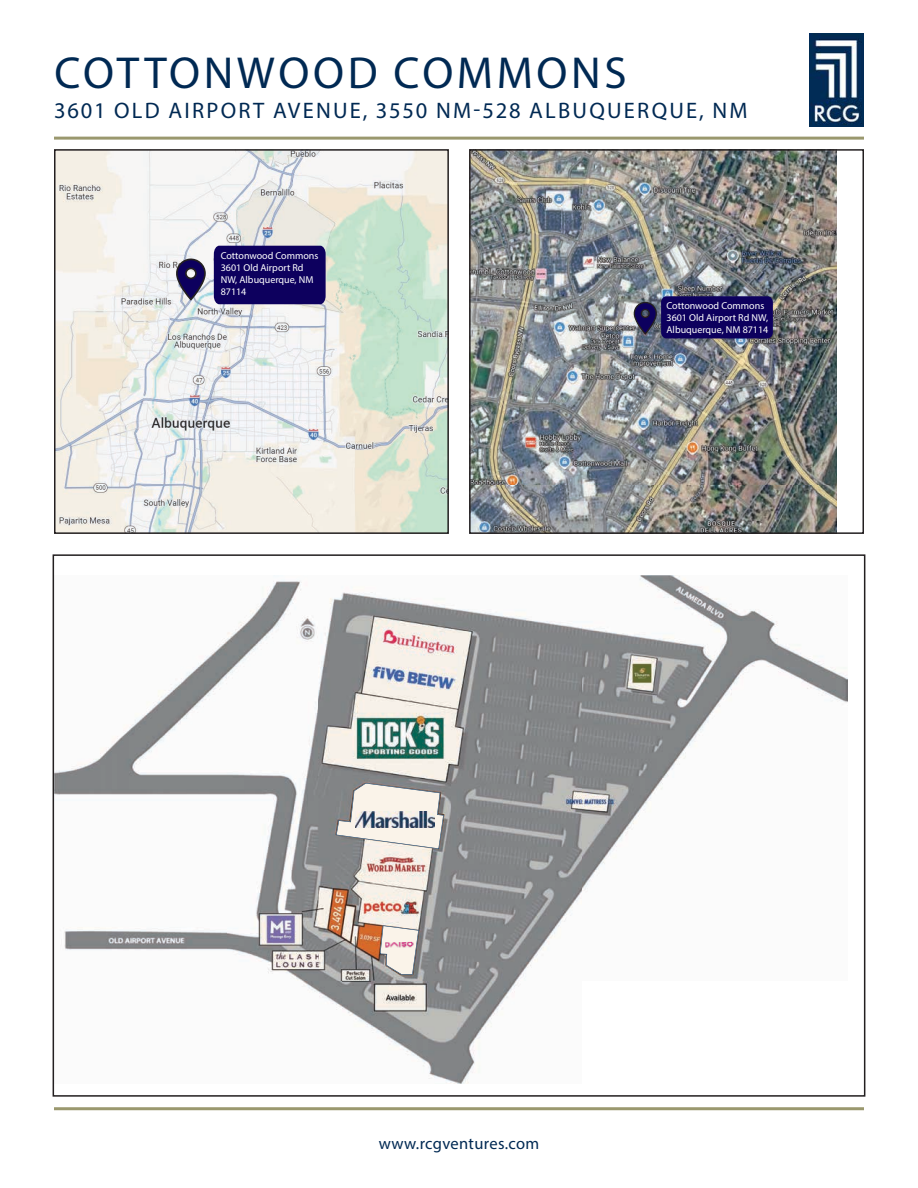
<style>
.page{position:relative;width:918px;height:1188px;background:#fff}
.page>*{position:absolute;margin:0;border:0;box-sizing:border-box;transform-origin:0 0}
.t1{font:45px "Myriad Pro";letter-spacing:.08em;color:#002953}
.t2{font:22.5px "Myriad Pro";letter-spacing:.1em;color:#002953}
.t3{font:16.5px "Myriad Pro";letter-spacing:.02em;color:#002953}
.t4{font:10.05px/12px "Myriad Pro";color:#fff}
</style>
<div class="page">
<img style="left:810px;top:33px;width:54px;height:94px">
<hr style="left:54px;top:137px;width:810px;height:3px;background:#9a986e">
<hr style="left:54px;top:1107px;width:810px;height:3px;background:#9a986e">
<img style="left:56px;top:576px;width:791px;height:507px">
<svg style="left:380px;top:925px;width:39px;height:50px;background:#d6d0ca"></svg>
<img style="left:385px;top:942px;width:29px;height:6px">
<svg style="left:336px;top:783px;width:108px;height:66px;background:#cfccc6"></svg>
<img style="left:355px;top:812px;width:80px;height:15px">
<img style="left:57px;top:152px;width:389px;height:379px">
<div style="left:54px;top:149px;width:395px;height:385px;border:2px solid #231f20"></div>
<img style="left:472px;top:152px;width:365px;height:379px">
<div style="left:469px;top:149px;width:395px;height:385px;border:2px solid #231f20"></div>
<svg style="left:173px;top:257px;width:32px;height:45px"></svg>
<div style="left:214px;top:246px;width:112px;height:58px;background:#0d005e"></div>
<svg style="left:632px;top:300px;width:26px;height:36px"></svg>
<div style="left:661px;top:296px;width:112px;height:42px;background:#0d005e;border-radius:6px"></div>
<h1 class="t1" style="left:54px;top:45px;width:574px">COTTONWOOD COMMONS</h1>
<h2 class="t2" style="left:54px;top:96px;width:695px">3601 OLD AIRPORT AVENUE, 3550 NM-528 ALBUQUERQUE, NM</h2>
<p class="t4" style="left:221px;top:249px;width:99px">Cottonwood Commons<br>3601 Old Airport Rd<br>NW, Albuquerque, NM<br>87114</p>
<p class="t4" style="left:667px;top:300px;width:103px">Cottonwood Commons<br>3601 Old Airport Rd NW,<br>Albuquerque, NM 87114</p>
<h3 class="t3" style="left:379px;top:1133px;width:162px">www.rcgventures.com</h3>
</div>
